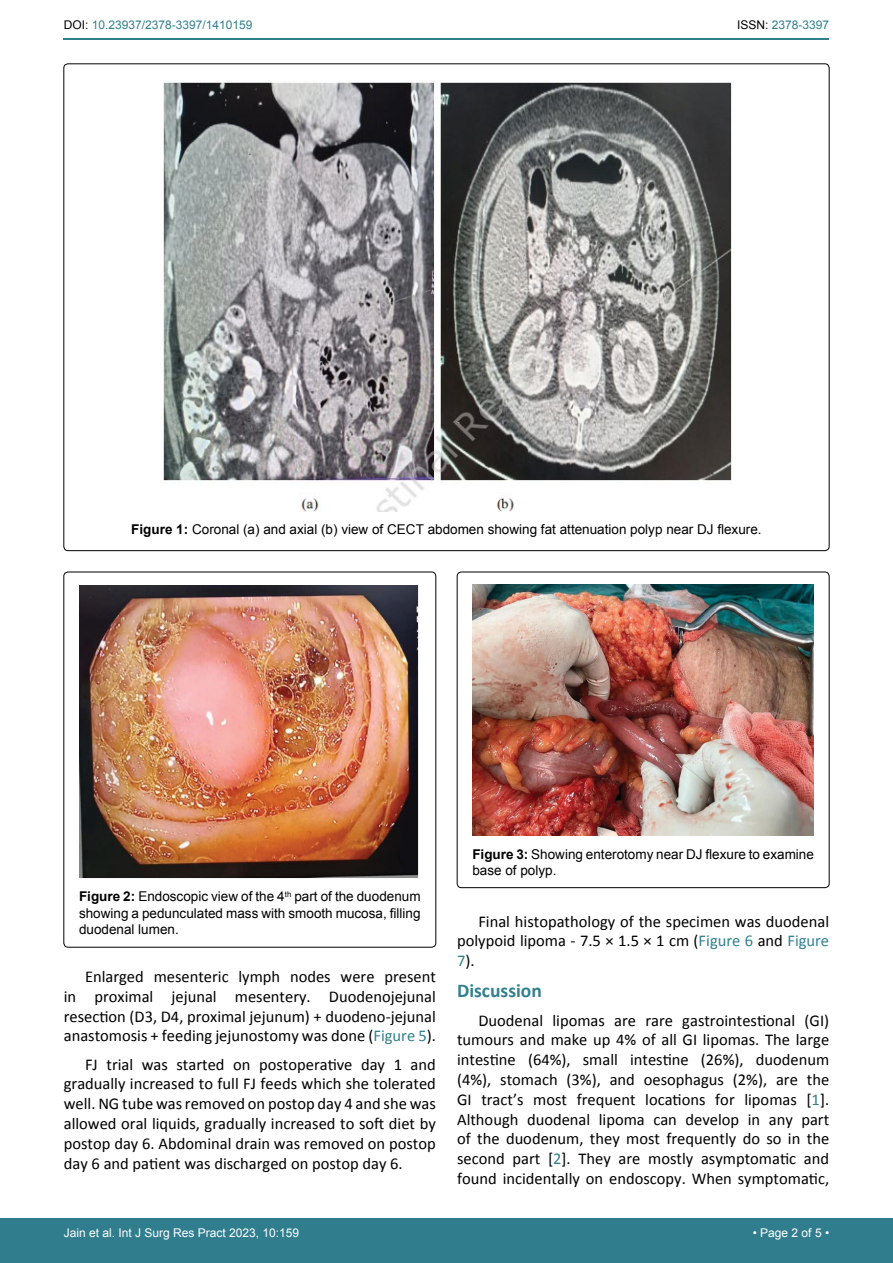
<style>
.page{position:relative;width:893px;height:1263px;background:#fff}
.page>*{position:absolute;margin:0;border:0;box-sizing:border-box;transform-origin:0 0}
.t1{font:700 19.5px "Calibri";color:#30808d}
.t2{font:16.5px/19.8px "Calibri";color:#000;text-align:justify}
.t3{font:13.5px/16.2px "Arial";color:#000;text-align:justify}
.t4{font:12px "Arial";color:#fff}
.t5{font:12px "Arial";color:#30808d}
.s1{color:#000}
.s2{font-weight:700}
.s3{color:#30808d}
</style>
<div class="page">
<hr style="left:64px;top:38px;width:765px;height:2px;background:#30808d">
<div style="left:0;top:1218px;width:893px;height:45px;background:#307d8d"></div>
<img style="left:163px;top:82px;width:569px;height:429px">
<div style="left:64px;top:572px;width:372px;height:375px;border:1px solid #000;border-radius:4px"></div>
<img style="left:79px;top:585px;width:340px;height:294px">
<div style="left:457px;top:572px;width:372px;height:316px;border:1px solid #000;border-radius:4px"></div>
<img style="left:472px;top:585px;width:342px;height:251px">
<p class="t5" style="left:64px;top:17px;width:190px"><span class="s1">DOI:</span> 10.23937/2378-3397/1410159</p>
<p class="t5" style="left:737px;top:17px;width:94px"><span class="s1">ISSN:</span> 2378-3397</p>
<p class="t3" style="left:131px;top:521px;width:632px"><span class="s2">Figure 1:</span> Coronal (a) and axial (b) view of CECT abdomen showing fat attenuation polyp near DJ flexure.</p>
<p class="t3" style="left:79px;top:889px;width:343px"><span class="s2">Figure 2:</span> Endoscopic view of the 4<sup>th</sup> part of the duodenum showing a pedunculated mass with smooth mucosa, filling duodenal lumen.</p>
<p class="t2" style="left:64px;top:967px;width:374px;text-indent:21px">Enlarged mesenteric lymph nodes were present in proximal jejunal mesentery. Duodenojejunal resection (D3, D4, proximal jejunum) + duodeno-jejunal anastomosis + feeding jejunostomy was done (<span class="s3">Figure 5</span>).</p>
<p class="t2" style="left:64px;top:1054px;width:374px;text-indent:21px">FJ trial was started on postoperative day 1 and gradually increased to full FJ feeds which she tolerated well. NG tube was removed on postop day 4 and she was allowed oral liquids, gradually increased to soft diet by postop day 6. Abdominal drain was removed on postop day 6 and patient was discharged on postop day 6.</p>
<p class="t3" style="left:472px;top:846px;width:343px"><span class="s2">Figure 3:</span> Showing enterotomy near DJ flexure to examine base of polyp.</p>
<p class="t2" style="left:457px;top:911px;width:374px;text-indent:21px">Final histopathology of the specimen was duodenal polypoid lipoma - 7.5 × 1.5 × 1 cm (<span class="s3">Figure 6</span> and <span class="s3">Figure 7</span>).</p>
<p class="t1" style="left:457px;top:978px;width:86px">Discussion</p>
<p class="t2" style="left:457px;top:1010px;width:374px;text-indent:21px">Duodenal lipomas are rare gastrointestional (GI) tumours and make up 4% of all GI lipomas. The large intestine (64%), small intestine (26%), duodenum (4%), stomach (3%), and oesophagus (2%), are the GI tract’s most frequent locations for lipomas [<span class="s3">1</span>].<br>Although duodenal lipoma can develop in any part of the duodenum, they most frequently do so in the second part [<span class="s3">2</span>]. They are mostly asymptomatic and found incidentally on endoscopy. When symptomatic,</p>
<p class="t4" style="left:64px;top:1225px;width:237px">Jain et al. Int J Surg Res Pract 2023, 10:159</p>
<p class="t4" style="left:753px;top:1225px;width:78px">• Page 2 of 5 •</p>
</div>
